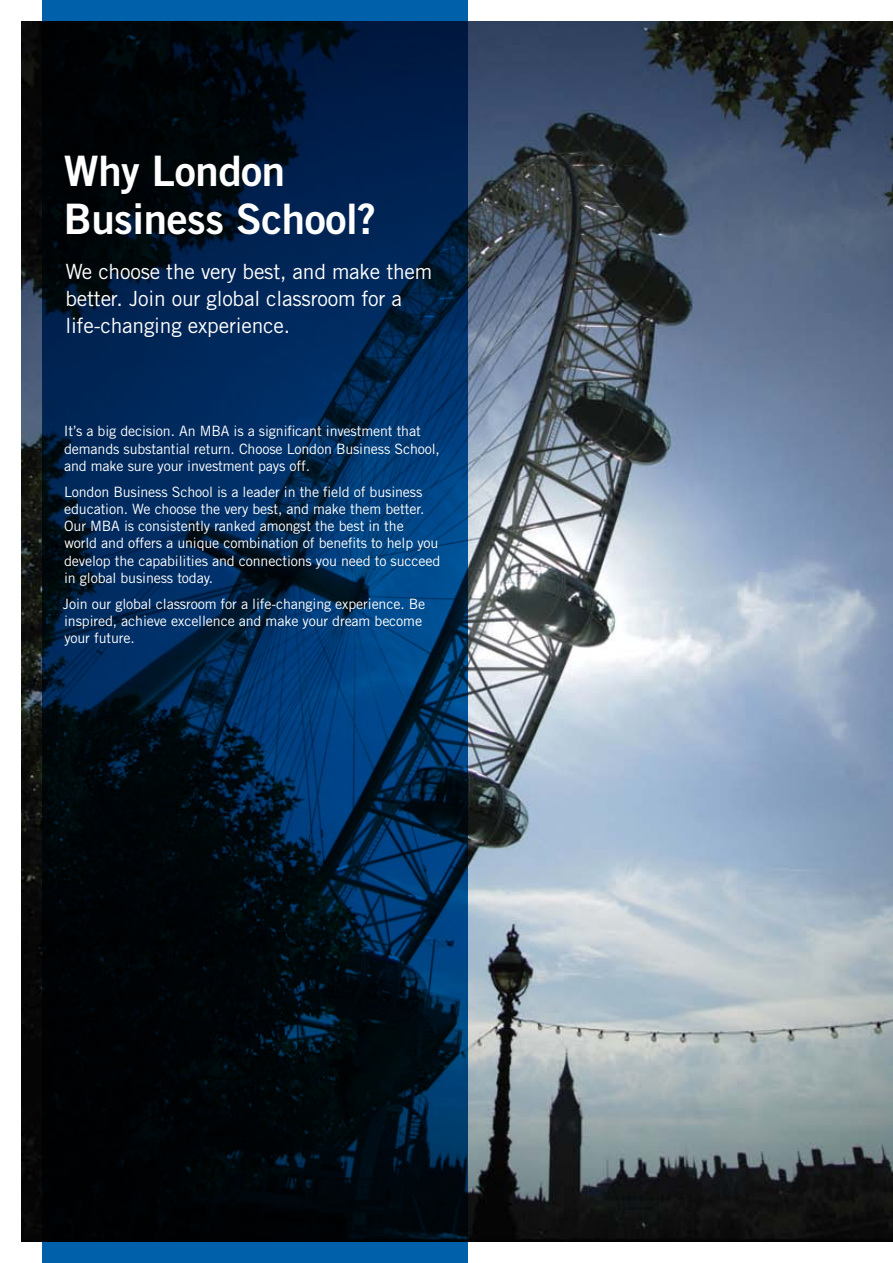
<style>
.page{position:relative;width:893px;height:1263px;background:#fff}
.page>*{position:absolute;margin:0;border:0;box-sizing:border-box;transform-origin:0 0}
.t1{font:42px/48px "Trade Gothic Bold Two";letter-spacing:-.01em;color:#fff}
.t2{font:21px/27px "Trade Gothic";letter-spacing:-.01em;color:#fff}
.t3{font:14.25px/17.2px "Trade Gothic";letter-spacing:-.01em;color:#fff}
</style>
<div class="page">
<img style="left:21px;top:21px;width:872px;height:1221px">
<svg style="left:43px;top:0;width:425px;height:1263px;background:#001d3a"></svg>
<h1 class="t1" style="left:64px;top:146px;width:314px">Why London<br>Business School?</h1>
<h2 class="t2" style="left:65px;top:258px;width:368px">We choose the very best, and make them better. Join our global classroom for a life-changing experience.</h2>
<p class="t3" style="left:64px;top:422px;width:378px">It’s a big decision. An MBA is a significant investment that demands substantial return. Choose London Business School, and make sure your investment pays off.</p>
<p class="t3" style="left:64px;top:483px;width:378px">London Business School is a leader in the field of business education. We choose the very best, and make them better.<br>Our MBA is consistently ranked amongst the best in the<br>world and offers a unique combination of benefits to help you develop the capabilities and connections you need to succeed in global business today.</p>
<p class="t3" style="left:63px;top:595px;width:364px">Join our global classroom for a life-changing experience. Be inspired, achieve excellence and make your dream become your future.</p>
</div>
